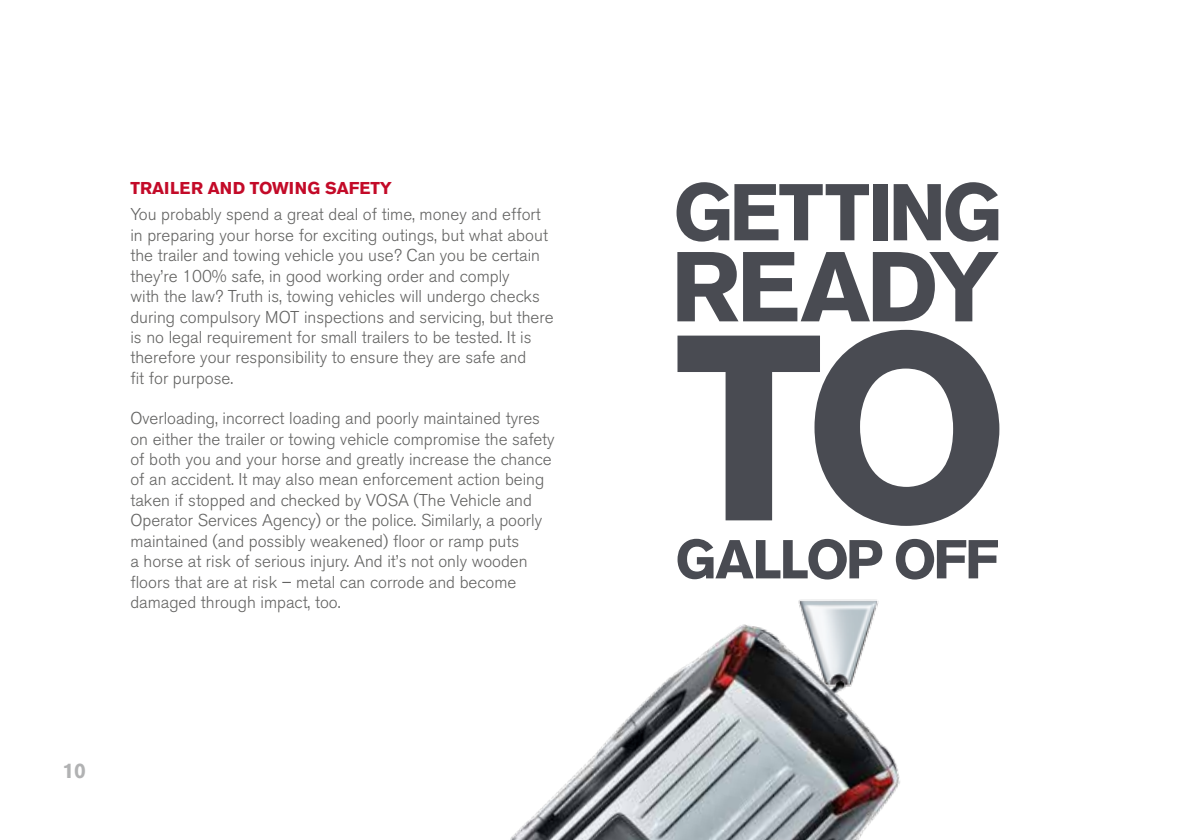
<style>
.page{position:relative;width:1191px;height:840px;background:#fff}
.page>*{position:absolute;margin:0;border:0;box-sizing:border-box;transform-origin:0 0}
.t1{font:700 261.4px "Nissan AG";color:#494b52}
.t2{font:700 98px "Nissan AG";letter-spacing:-.04em;color:#494b52}
.t3{font:700 79.6px "Nissan AG";letter-spacing:-.035em;color:#494b52}
.t4{font:700 54.2px "Nissan AG";letter-spacing:-.04em;color:#494b52}
.t5{font:700 21px "Akzidenz Grotesk BE";color:#b1b2b3}
.t6{font:300 17px/20.4px "Akzidenz Grotesk BE";color:#636362}
.t7{font:700 17px "Akzidenz Grotesk BE";letter-spacing:.02em;color:#c30a28}
.t8{font:700 17px "Akzidenz Grotesk BE";color:#c30a28}
</style>
<div class="page">
<img style="left:510px;top:599px;width:390px;height:240px">
<p class="t7" style="left:130px;top:178px;width:134px">TRAILER AND TOW</p>
<p class="t8" style="left:289px;top:178px;width:105px">ING SAFETY</p>
<p class="t6" style="left:130px;top:204px;width:424px">You probably spend a great deal of time, money and effort in preparing your horse for exciting outings, but what about the trailer and towing vehicle you use? Can you be certain they’re 100% safe, in good working order and comply<br>with the law? Truth is, towing vehicles will undergo checks during compulsory MOT inspections and servicing, but there is no legal requirement for small trailers to be tested. It is therefore your responsibility to ensure they are safe and<br>fit for purpose.</p>
<p class="t6" style="left:130px;top:408px;width:426px">Overloading, incorrect loading and poorly maintained tyres on either the trailer or towing vehicle compromise the safety of both you and your horse and greatly increase the chance of an accident. It may also mean enforcement action being taken if stopped and checked by VOSA (The Vehicle and Operator Services Agency) or the police. Similarly, a poorly maintained (and possibly weakened) floor or ramp puts<br>a horse at risk of serious injury. And it’s not only wooden floors that are at risk – metal can corrode and become damaged through impact, too.</p>
<p class="t5" style="left:62px;top:757px;width:25px">10</p>
<h3 class="t3" style="left:673px;top:166px;width:330px">GETTING</h3>
<h2 class="t2" style="left:671px;top:230px;width:329px">READY</h2>
<h1 class="t1" style="left:675px;top:277px;width:336px">TO</h1>
<h3 class="t4" style="left:675px;top:528px;width:325px">GALLOP OFF</h3>
</div>
